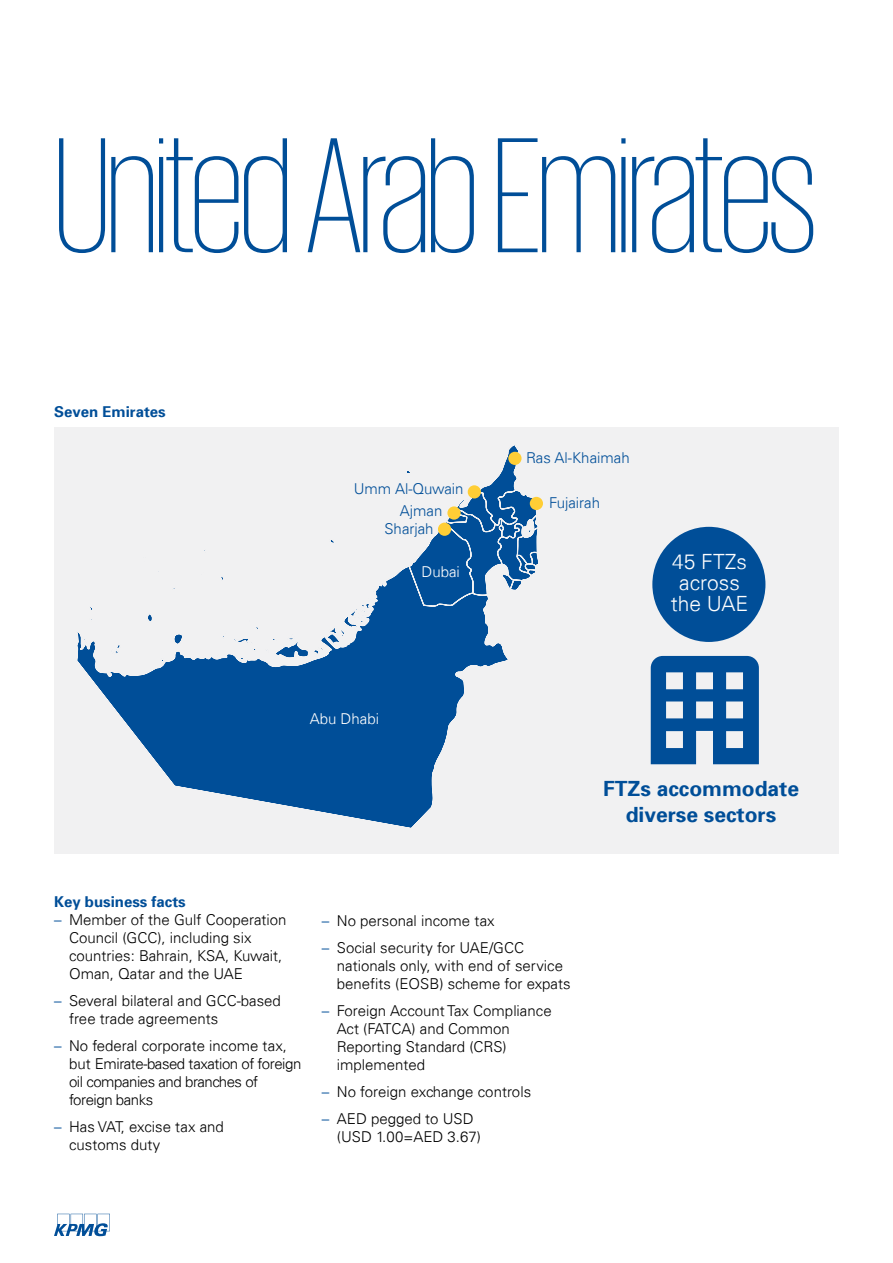
<style>
.page{position:relative;width:893px;height:1263px;background:#fff}
.page>*{position:absolute;margin:0;border:0;box-sizing:border-box;transform-origin:0 0}
.t1{font:200 168px "KPMG";letter-spacing:-.025em;color:#004e98}
.t2{font:700 21px/25.5px "Univers 65";color:#004e98;text-align:center}
.t3{font:300 21px/21px "Univers 45";color:#fff;text-align:center}
.t4{font:300 15px/18px "Univers 45";color:#000}
.t5{font:300 15px/18px "Univers 45";letter-spacing:-.03em;color:#000}
.t6{font:300 15px "Univers 45";color:#004e98}
.t7{font:700 15px "Univers 65";color:#004e98}
.t8{font:300 15px "Univers 45";color:#fff}
.s1{color:#004e98}
</style>
<div class="page">
<div style="left:54px;top:427px;width:785px;height:427px;background:#f1f1f2"></div>
<svg style="left:77px;top:569px;width:431px;height:259px"></svg>
<svg style="left:404px;top:445px;width:136px;height:164px"></svg>
<div style="left:530px;top:497px;width:13px;height:13px;background:#ffce35;border-radius:50%"></div>
<div style="left:508px;top:452px;width:13px;height:13px;background:#ffce35;border-radius:50%"></div>
<div style="left:468px;top:485px;width:13px;height:13px;background:#ffce35;border-radius:50%"></div>
<div style="left:447px;top:506px;width:14px;height:14px;background:#ffce35;border-radius:50%"></div>
<div style="left:438px;top:523px;width:13px;height:13px;background:#ffce35;border-radius:50%"></div>
<div style="left:650px;top:524px;width:118px;height:120px;background:#004e98;border-radius:50%"></div>
<div style="left:648px;top:522px;width:122px;height:124px;border:4px solid #f1f1f2;border-radius:50%"></div>
<svg style="left:651px;top:656px;width:108px;height:108px"></svg>
<svg style="left:54px;top:1214px;width:56px;height:22px"></svg>
<h1 class="t1" style="left:54px;top:116px;width:765px">United Arab Emirates</h1>
<p class="t7" style="left:54px;top:402px;width:113px">Seven Emirates</p>
<p class="t6" style="left:354px;top:480px;width:111px">Umm Al-Quwain</p>
<p class="t6" style="left:400px;top:502px;width:44px">Ajman</p>
<p class="t6" style="left:384px;top:519px;width:51px">Sharjah</p>
<p class="t8" style="left:422px;top:562px;width:40px">Dubai</p>
<p class="t6" style="left:526px;top:449px;width:105px">Ras Al-Khaimah</p>
<p class="t6" style="left:549px;top:494px;width:52px">Fujairah</p>
<h2 class="t3" style="left:671px;top:551px;width:79px">45 FTZs across the UAE</h2>
<p class="t8" style="left:310px;top:709px;width:71px">Abu Dhabi</p>
<p class="t7" style="left:54px;top:892px;width:133px">Key business facts</p>
<p class="t4" style="left:69px;top:910px;width:219px;text-indent:-15px"><span class="s1">–</span> Member of the Gulf Cooperation<br>Council (GCC), including six countries: Bahrain, KSA, Kuwait,<br>Oman, Qatar and the UAE</p>
<p class="t4" style="left:69px;top:991px;width:213px;text-indent:-15px"><span class="s1">–</span> Several bilateral and GCC-based free trade agreements</p>
<p class="t5" style="left:69px;top:1036px;width:234px;text-indent:-15px"><span class="s1">–</span> No federal corporate income tax, but Emirate-based taxation of foreign oil companies and branches of foreign banks</p>
<p class="t4" style="left:69px;top:1117px;width:156px;text-indent:-15px"><span class="s1">–</span> Has VAT, excise tax and customs duty</p>
<p class="t4" style="left:322px;top:912px;width:174px"><span class="s1">–</span> No personal income tax</p>
<p class="t4" style="left:337px;top:939px;width:235px;text-indent:-15px"><span class="s1">–</span> Social security for UAE/GCC nationals only, with end of service benefits (EOSB) scheme for expats</p>
<p class="t4" style="left:337px;top:1002px;width:216px;text-indent:-15px"><span class="s1">–</span> Foreign Account Tax Compliance<br>Act (FATCA) and Common<br>Reporting Standard (CRS) implemented</p>
<p class="t4" style="left:322px;top:1083px;width:211px"><span class="s1">–</span> No foreign exchange controls</p>
<p class="t4" style="left:337px;top:1110px;width:145px;text-indent:-15px"><span class="s1">–</span> AED pegged to USD (USD 1.00=AED 3.67)</p>
<h2 class="t2" style="left:603px;top:775px;width:198px">FTZs accommodate diverse sectors</h2>
</div>
